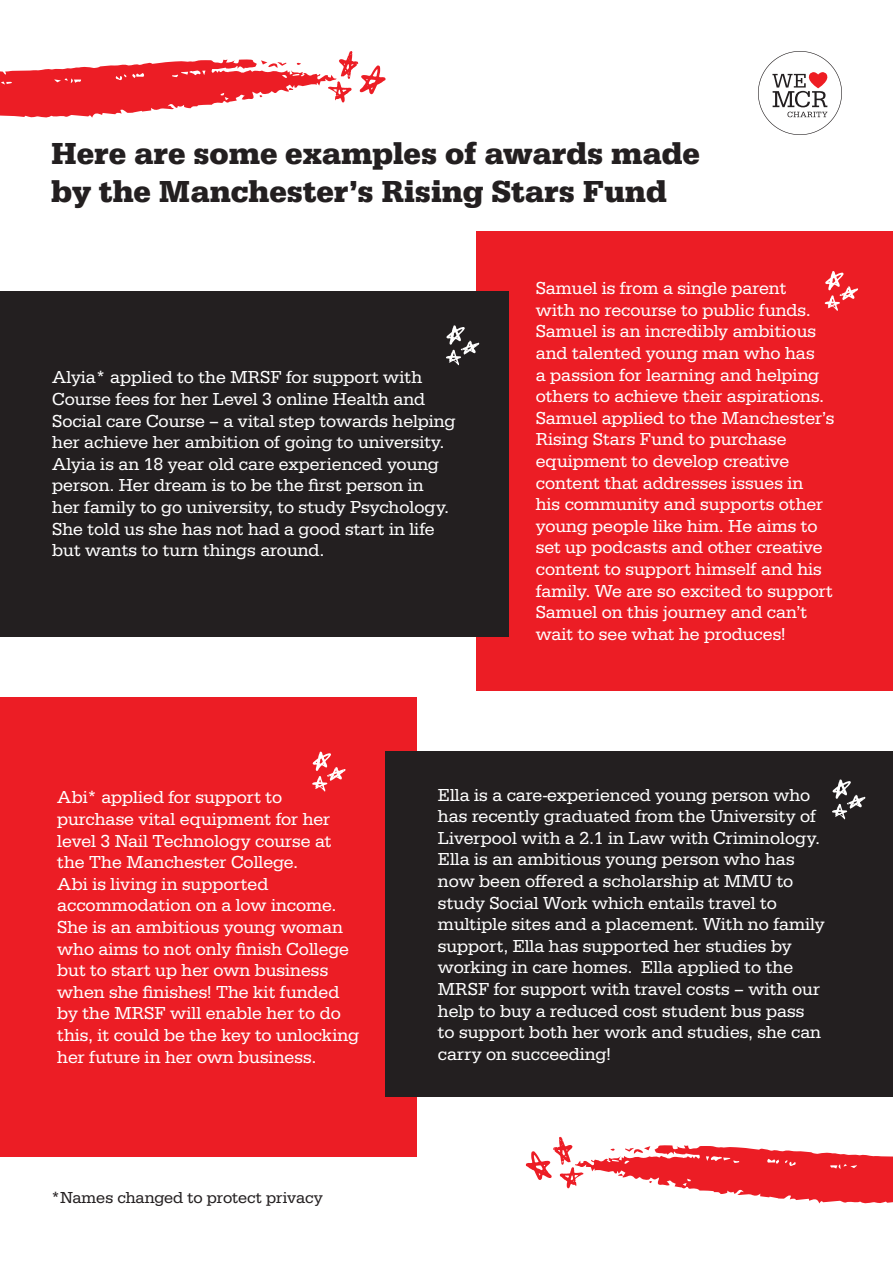
<style>
.page{position:relative;width:893px;height:1263px;background:#fff}
.page>*{position:absolute;margin:0;border:0;box-sizing:border-box;transform-origin:0 0}
.t1{font:700 31.5px/37.8px "Serifa";color:#231f20}
.t2{font:18px/21.6px "Serifa";color:#fff}
.t3{font:16.5px "Serifa";color:#231f20}
</style>
<div class="page">
<div style="left:0;top:697px;width:417px;height:460px;background:#ec1d25"></div>
<svg style="left:526px;top:1136px;width:367px;height:68px"></svg>
<svg style="left:758px;top:51px;width:84px;height:84px"></svg>
<div style="left:386px;top:751px;width:507px;height:346px;background:#231f20"></div>
<svg style="left:832px;top:779px;width:33px;height:40px"></svg>
<svg style="left:312px;top:752px;width:34px;height:39px"></svg>
<div style="left:477px;top:231px;width:416px;height:460px;background:#ec1d25"></div>
<div style="left:0;top:291px;width:508px;height:346px;background:#231f20"></div>
<svg style="left:446px;top:325px;width:33px;height:40px"></svg>
<svg style="left:825px;top:271px;width:33px;height:40px"></svg>
<svg style="left:0;top:51px;width:386px;height:67px"></svg>
<p class="t1" style="left:51px;top:135px;width:650px">Here are some examples of awards made by the Manchester’s Rising Stars Fund</p>
<p class="t2" style="left:52px;top:367px;width:405px">Alyia* applied to the MRSF for support with Course fees for her Level 3 online Health and Social care Course – a vital step towards helping her achieve her ambition of going to university.<br>Alyia is an 18 year old care experienced young person. Her dream is to be the first person in her family to go university, to study Psychology.<br>She told us she has not had a good start in life but wants to turn things around.</p>
<p class="t2" style="left:536px;top:278px;width:300px">Samuel is from a single parent<br>with no recourse to public funds.<br>Samuel is an incredibly ambitious and talented young man who has<br>a passion for learning and helping others to achieve their aspirations.<br>Samuel applied to the Manchester’s<br>Rising Stars Fund to purchase equipment to develop creative content that addresses issues in<br>his community and supports other young people like him. He aims to set up podcasts and other creative content to support himself and his family. We are so excited to support<br>Samuel on this journey and can’t wait to see what he produces!</p>
<p class="t2" style="left:57px;top:787px;width:276px">Abi* applied for support to purchase vital equipment for her level 3 Nail Technology course at the The Manchester College.</p>
<p class="t2" style="left:57px;top:873px;width:303px">Abi is living in supported accommodation on a low income.<br>She is an ambitious young woman who aims to not only finish College but to start up her own business when she finishes! The kit funded by the MRSF will enable her to do this, it could be the key to unlocking her future in her own business.</p>
<p class="t3" style="left:51px;top:1189px;width:273px">*Names changed to protect privacy</p>
<p class="t2" style="left:438px;top:784px;width:383px">Ella is a care-experienced young person who has recently graduated from the University of Liverpool with a 2.1 in Law with Criminology.<br>Ella is an ambitious young person who has</p>
<p class="t2" style="left:438px;top:870px;width:388px">now been offered a scholarship at MMU to study Social Work which entails travel to multiple sites and a placement. With no family support, Ella has supported her studies by working in care homes. Ella applied to the MRSF for support with travel costs – with our help to buy a reduced cost student bus pass to support both her work and studies, she can carry on succeeding!</p>
</div>
